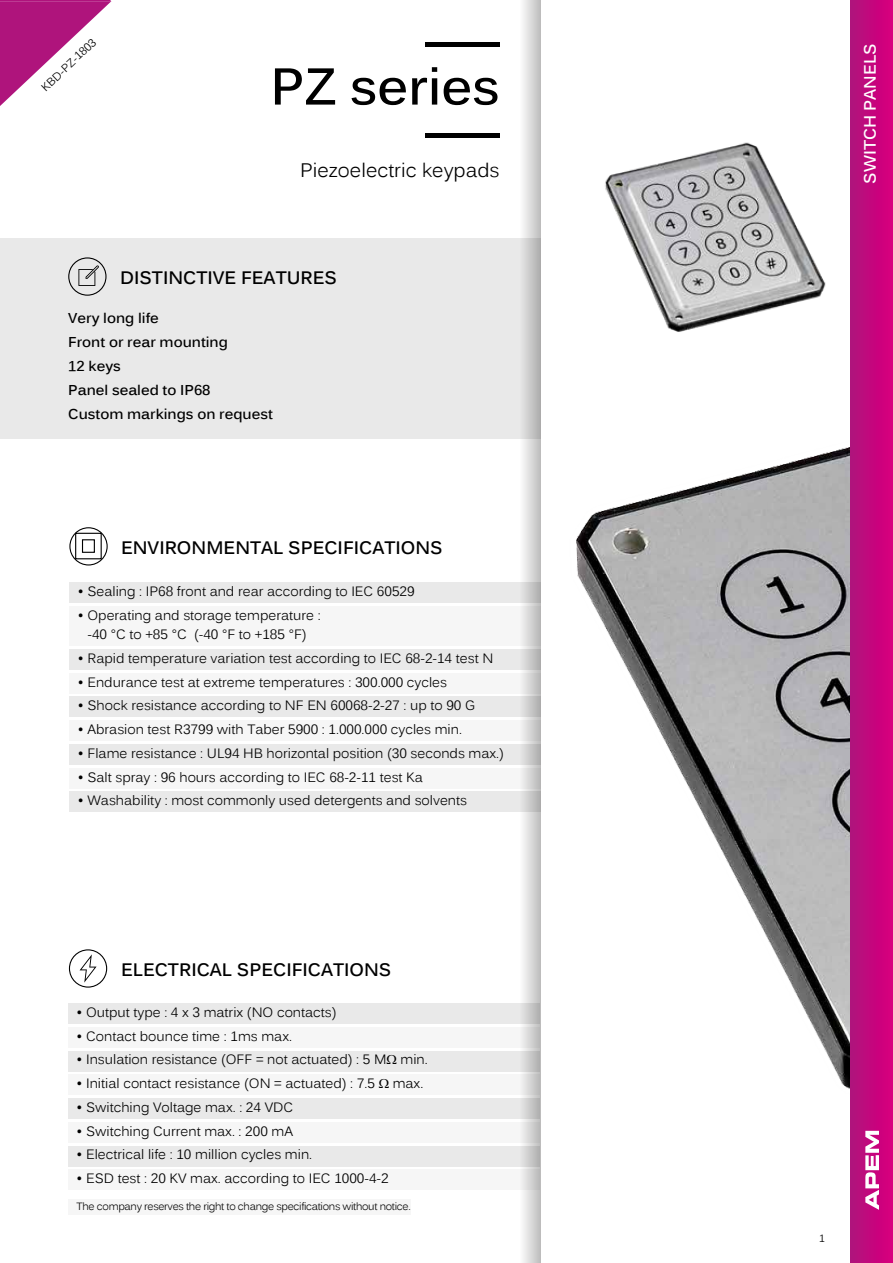
<style>
.page{position:relative;width:893px;height:1263px;background:#fff}
.page>*{position:absolute;margin:0;border:0;box-sizing:border-box;transform-origin:0 0}
.t1{font:700 51px "Kalinga";color:#000}
.t2{font:19.5px "Kalinga";color:#000}
.t3{font:700 18px "Kalinga";color:#000}
.t4{font:700 16.5px "Kalinga";color:#fff}
.t5{font:700 14.25px/24px "Kalinga";color:#000}
.t6{font:13.5px/19.5px "Kalinga";color:#000;text-align:center}
.t7{font:11.25px "Kalinga";color:#000}
.t8{font:10.5px "Kalinga";letter-spacing:-.03em;color:#000}
</style>
<div class="page">
<div style="left:0;top:238px;width:540px;height:201px;background:#e9e9e9"></div>
<svg style="left:68px;top:257px;width:39px;height:39px"></svg>
<hr style="left:426px;top:134px;width:74px;height:4px;background:#000">
<hr style="left:426px;top:43px;width:74px;height:4px;background:#000">
<div style="left:68px;top:1199px;width:343px;height:16px;background:#f6f6f6"></div>
<div style="left:68px;top:1003px;width:472px;height:20px;background:#e9e9e9"></div>
<div style="left:68px;top:1027px;width:472px;height:20px;background:#f6f6f6"></div>
<div style="left:68px;top:1051px;width:472px;height:20px;background:#e9e9e9"></div>
<div style="left:68px;top:1075px;width:472px;height:20px;background:#f6f6f6"></div>
<div style="left:68px;top:1098px;width:472px;height:20px;background:#e9e9e9"></div>
<div style="left:68px;top:1122px;width:472px;height:20px;background:#f6f6f6"></div>
<div style="left:68px;top:1146px;width:472px;height:20px;background:#e9e9e9"></div>
<div style="left:68px;top:1170px;width:472px;height:20px;background:#f6f6f6"></div>
<svg style="left:69px;top:949px;width:38px;height:39px"></svg>
<div style="left:69px;top:582px;width:472px;height:20px;background:#e9e9e9"></div>
<div style="left:69px;top:606px;width:472px;height:40px;background:#f6f6f6"></div>
<div style="left:69px;top:649px;width:472px;height:20px;background:#e9e9e9"></div>
<div style="left:69px;top:673px;width:472px;height:20px;background:#f6f6f6"></div>
<div style="left:69px;top:697px;width:472px;height:20px;background:#e9e9e9"></div>
<div style="left:69px;top:721px;width:472px;height:20px;background:#f6f6f6"></div>
<div style="left:69px;top:744px;width:472px;height:20px;background:#e9e9e9"></div>
<div style="left:69px;top:768px;width:472px;height:20px;background:#f6f6f6"></div>
<div style="left:69px;top:792px;width:472px;height:20px;background:#e9e9e9"></div>
<svg style="left:69px;top:527px;width:39px;height:38px"></svg>
<div style="left:75px;top:533px;width:27px;height:26px;border:1px solid #000"></div>
<div style="left:82px;top:539px;width:13px;height:14px;border:1px solid #000"></div>
<svg style="left:519px;top:0;width:21px;height:1263px"></svg>
<img style="left:605px;top:142px;width:208px;height:115px">
<img style="left:576px;top:257px;width:274px;height:832px">
<div style="left:850px;top:0;width:43px;height:1263px;background:linear-gradient(to right,#ae147c,#d9007e)"></div>
<svg style="left:865px;top:1131px;width:14px;height:79px"></svg>
<svg style="left:0;top:0;width:111px;height:106px"></svg>
<p class="t7" style="left:38px;top:84px;width:72px;rotate:-44deg">KBD-PZ-1803</p>
<h1 class="t1" style="left:270px;top:53px;width:231px">PZ series</h1>
<h2 class="t2" style="left:300px;top:157px;width:201px">Piezoelectric keypads</h2>
<h3 class="t3" style="left:120px;top:266px;width:218px">DISTINCTIVE FEATURES</h3>
<p class="t5" style="left:68px;top:308px;width:206px">Very long life<br>Front or rear mounting<br>12 keys<br>Panel sealed to IP68<br>Custom markings on request</p>
<h3 class="t3" style="left:121px;top:536px;width:323px">ENVIRONMENTAL SPECIFICATIONS</h3>
<p class="t6" style="left:78px;top:583px;width:338px">• Sealing : IP68 front and rear according to IEC 60529</p>
<p class="t6" style="left:78px;top:606px;width:244px">• Operating and storage temperature : -40 °C to +85 °C (-40 °F to +185 °F)</p>
<p class="t6" style="left:78px;top:650px;width:417px">• Rapid temperature variation test according to IEC 68-2-14 test N</p>
<p class="t6" style="left:78px;top:673px;width:371px">• Endurance test at extreme temperatures : 300.000 cycles</p>
<p class="t6" style="left:78px;top:697px;width:399px">• Shock resistance according to NF EN 60068-2-27 : up to 90 G</p>
<p class="t6" style="left:78px;top:721px;width:386px">• Abrasion test R3799 with Taber 5900 : 1.000.000 cycles min.</p>
<p class="t6" style="left:78px;top:745px;width:428px">• Flame resistance : UL94 HB horizontal position (30 seconds max.)</p>
<p class="t6" style="left:78px;top:768px;width:347px">• Salt spray : 96 hours according to IEC 68-2-11 test Ka</p>
<p class="t6" style="left:78px;top:792px;width:391px">• Washability : most commonly used detergents and solvents</p>
<h3 class="t3" style="left:121px;top:958px;width:272px">ELECTRICAL SPECIFICATIONS</h3>
<p class="t6" style="left:77px;top:1004px;width:262px">• Output type : 4 x 3 matrix (NO contacts)</p>
<p class="t6" style="left:77px;top:1027px;width:217px">• Contact bounce time : 1ms max.</p>
<p class="t6" style="left:77px;top:1051px;width:353px">• Insulation resistance (OFF = not actuated) : 5 M min.</p>
<p class="t6" style="left:77px;top:1075px;width:300px">• Initial contact resistance (ON = actuated) : 7.5</p>
<p class="t6" style="left:393px;top:1075px;width:32px">max.</p>
<p class="t6" style="left:77px;top:1099px;width:218px">• Switching Voltage max. : 24 VDC</p>
<p class="t6" style="left:77px;top:1122px;width:218px">• Switching Current max. : 200 mA</p>
<p class="t6" style="left:77px;top:1146px;width:237px">• Electrical life : 10 million cycles min.</p>
<p class="t6" style="left:77px;top:1170px;width:314px">• ESD test : 20 KV max. according to IEC 1000-4-2</p>
<p class="t8" style="left:77px;top:1199px;width:336px">The company reserves the right to change specifications without notice.</p>
<p class="t4" style="left:859px;top:184px;width:142px;rotate:-90deg">SWITCH PANELS</p>
<p class="t8" style="left:819px;top:1231px;width:7px">1</p>
</div>
